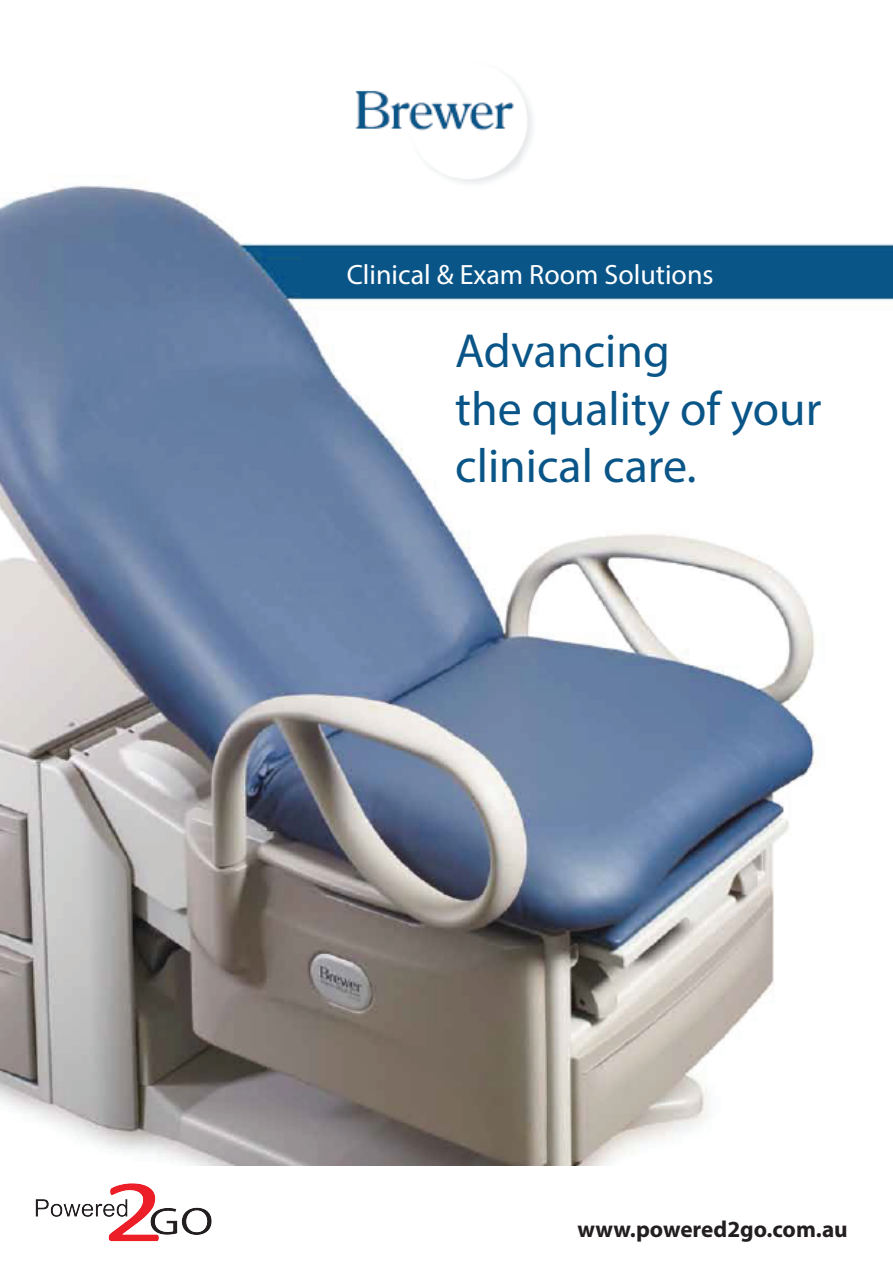
<style>
.page{position:relative;width:893px;height:1263px;background:#fff}
.page>*{position:absolute;margin:0;border:0;box-sizing:border-box;transform-origin:0 0}
.t1{font:48px/57.6px "Myriad Pro";color:#0a5588}
.t2{font:28.05px "Myriad Pro";color:#fff}
.t3{font:700 23.25px "Myriad Pro";color:#231f20}
</style>
<div class="page">
<img style="left:0;top:77px;width:893px;height:1089px">
<img style="left:35px;top:1183px;width:177px;height:59px">
<div style="left:301px;top:254px;width:592px;height:44px;background:#0a5588"></div>
<div style="left:454px;top:341px;width:382px;height:174px;background:#fff"></div>
<p class="t2" style="left:347px;top:257px;width:368px">Clinical &amp; Exam Room Solutions</p>
<p class="t1" style="left:455px;top:321px;width:368px">Advancing<br>the quality of your clinical care.</p>
<p class="t3" style="left:577px;top:1214px;width:272px">www.powered2go.com.au</p>
</div>
